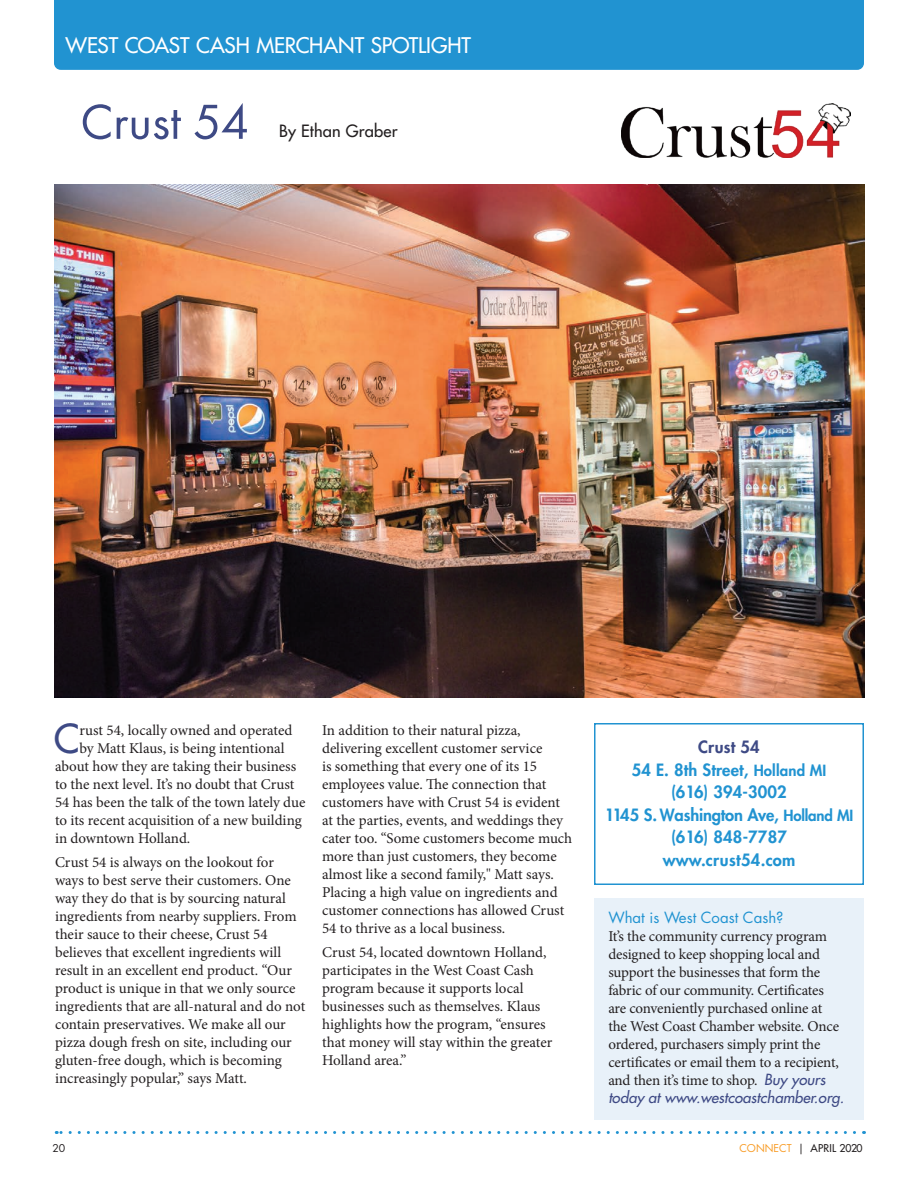
<style>
.page{position:relative;width:918px;height:1188px;background:#fff}
.page>*{position:absolute;margin:0;border:0;box-sizing:border-box;transform-origin:0 0}
.t1{font:51px "Futura PT";color:#3e4a85}
.t2{font:38.85px "Futura";color:#3e4a85}
.t3{font:21px "Futura";letter-spacing:-.005em;color:#fff}
.t4{font:800 16.5px/22.5px "Futura";letter-spacing:.01em;color:#2193d1;text-align:center}
.t5{font:16.5px "Futura";letter-spacing:.01em;color:#231f20}
.t6{font:15px/18px "Minion Pro";letter-spacing:-.005em;color:#231f20}
.t7{font:italic 15px "Futura";color:#3e4a85}
.t8{font:15px "Futura";color:#2193d1}
.t9{font:10.5px "Futura";letter-spacing:.02em;color:#231f20}
.t10{font:10.5px "Futura";color:#231f20}
.s1{color:#3e4a85}
.s2{font-size:15px}
.s3{font-family:"Futura";font-style:italic;color:#3e4a85}
.s4{color:#f89b24}
.s5{font-style:inherit}
</style>
<div class="page">
<svg style="left:56px;top:1131px;width:799px;height:3px"></svg>
<div style="left:54px;top:0;width:810px;height:70px;background:#2193d1"></div>
<img style="left:54px;top:184px;width:810px;height:513px">
<div style="left:594px;top:723px;width:270px;height:162px;background:#fff;border:2px solid #2193d1"></div>
<img style="left:622px;top:104px;width:228px;height:53px">
<div style="left:594px;top:898px;width:270px;height:222px;background:#e8f1f9"></div>
<h3 class="t3" style="left:66px;top:32px;width:407px">WEST COAST CASH MERCHANT SPOTLIGHT</h3>
<h1 class="t1" style="left:80px;top:92px;width:171px">Crust 54</h1>
<p class="t5" style="left:279px;top:121px;width:120px">By Ethan Graber</p>
<h2 class="t2" style="left:54px;top:714px;width:27px">C</h2>
<p class="t6" style="left:80px;top:721px;width:214px">rust 54, locally owned and operated</p>
<p class="t6" style="left:80px;top:739px;width:207px">by Matt Klaus, is being intentional</p>
<p class="t6" style="left:55px;top:757px;width:243px">about how they are taking their business</p>
<p class="t6" style="left:55px;top:775px;width:241px">to the next level. It’s no doubt that Crust</p>
<p class="t6" style="left:55px;top:793px;width:252px">54 has been the talk of the town lately due</p>
<p class="t6" style="left:55px;top:811px;width:248px">to its recent acquisition of a new building</p>
<p class="t6" style="left:55px;top:829px;width:137px">in downtown Holland.</p>
<p class="t6" style="left:55px;top:854px;width:252px">Crust 54 is always on the lookout for ways to best serve their customers. One way they do that is by sourcing natural ingredients from nearby suppliers. From their sauce to their cheese, Crust 54 believes that excellent ingredients will result in an excellent end product. “Our product is unique in that we only source ingredients that are all-natural and do not contain preservatives. We make all our pizza dough fresh on site, including our gluten-free dough, which is becoming increasingly popular,” says Matt.</p>
<p class="t6" style="left:322px;top:721px;width:252px">In addition to their natural pizza, delivering excellent customer service<br>is something that every one of its 15 employees value. The connection that customers have with Crust 54 is evident at the parties, events, and weddings they cater too. “Some customers become much more than just customers, they become almost like a second family," Matt says.<br>Placing a high value on ingredients and customer connections has allowed Crust 54 to thrive as a local business.</p>
<p class="t6" style="left:322px;top:944px;width:232px">Crust 54, located downtown Holland, participates in the West Coast Cash program because it supports local businesses such as themselves. Klaus highlights how the program, “ensures that money will stay within the greater Holland area.”</p>
<p class="t4" style="left:605px;top:736px;width:250px"><span class="s1">Crust 54<br></span>54 E. 8th Street, <span class="s2">Holland MI<br></span>(616) 394-3002<br>1145 S. Washington Ave, <span class="s2">Holland MI </span>(616) 848-7787 www.crust54.com</p>
<p class="t8" style="left:608px;top:908px;width:177px">What is West Coast Cash?</p>
<p class="t6" style="left:608px;top:927px;width:232px">It’s the community currency program designed to keep shopping local and support the businesses that form the fabric of our community. Certificates are conveniently purchased online at the West Coast Chamber website. Once ordered, purchasers simply print the certificates or email them to a recipient, and then it’s time to shop. <span class="s3">Buy yours</span></p>
<p class="t7" style="left:608px;top:1088px;width:237px">today at www.westcoastchamber.org.</p>
<p class="t10" style="left:52px;top:1142px;width:14px">20</p>
<p class="t9" style="left:739px;top:1142px;width:125px"><span class="s4">CONNECT</span> <span class="s5">|</span> APRIL 2020</p>
</div>
